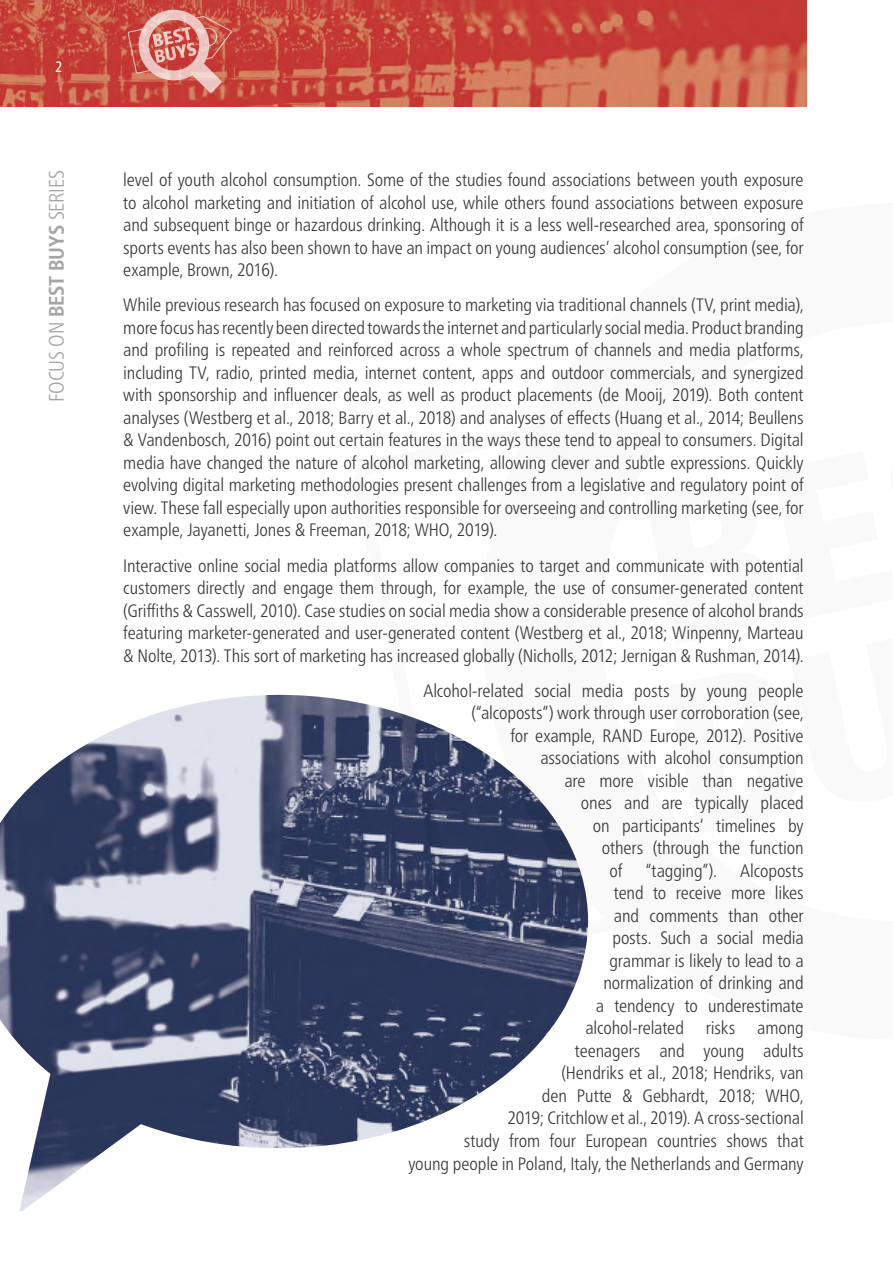
<style>
.page{position:relative;width:893px;height:1263px;background:#fff}
.page>*{position:absolute;margin:0;border:0;box-sizing:border-box;transform-origin:0 0}
.t1{font:300 condensed 21px "Frutiger Neue LTW1 G";letter-spacing:-.005em;color:#a5a5a5}
.Main_text{font:300 condensed 18px/22.5px "Frutiger Neue LTW1 G";letter-spacing:-.005em;color:#393939;text-align:justify}
.t2{font:condensed 15px "Frutiger Neue LTW1 G";color:#fff}
.s1{font-weight:700}
</style>
<div class="page">
<img style="left:0;top:0;width:807px;height:106px">
<svg style="left:128px;top:6px;width:104px;height:88px;background:#d4746b"></svg>
<svg style="left:0;top:695px;width:588px;height:515px"></svg>
<p class="t2" style="left:55px;top:58px;width:9px">2</p>
<p class="t1" style="left:44px;top:402px;width:234px;rotate:-90deg">FOCUS ON <span class="s1">BEST BUYS</span> SERIES</p>
<p class="Main_text" style="left:123px;top:168px;width:682px">level of youth alcohol consumption. Some of the studies found associations between youth exposure to alcohol marketing and initiation of alcohol use, while others found associations between exposure and subsequent binge or hazardous drinking. Although it is a less well-researched area, sponsoring of sports events has also been shown to have an impact on young audiences’ alcohol consumption (see, for example, Brown, 2016).</p>
<p class="Main_text" style="left:123px;top:294px;width:682px">While previous research has focused on exposure to marketing via traditional channels (TV, print media), more focus has recently been directed towards the internet and particularly social media. Product branding and profiling is repeated and reinforced across a whole spectrum of channels and media platforms, including TV, radio, printed media, internet content, apps and outdoor commercials, and synergized with sponsorship and influencer deals, as well as product placements (de Mooij, 2019). Both content analyses (Westberg et al., 2018; Barry et al., 2018) and analyses of effects (Huang et al., 2014; Beullens &amp; Vandenbosch, 2016) point out certain features in the ways these tend to appeal to consumers. Digital media have changed the nature of alcohol marketing, allowing clever and subtle expressions. Quickly evolving digital marketing methodologies present challenges from a legislative and regulatory point of view. These fall especially upon authorities responsible for overseeing and controlling marketing (see, for example, Jayanetti, Jones &amp; Freeman, 2018; WHO, 2019).</p>
<p class="Main_text" style="left:123px;top:554px;width:682px">Interactive online social media platforms allow companies to target and communicate with potential customers directly and engage them through, for example, the use of consumer-generated content (Griffiths &amp; Casswell, 2010). Case studies on social media show a considerable presence of alcohol brands featuring marketer-generated and user-generated content (Westberg et al., 2018; Winpenny, Marteau &amp; Nolte, 2013). This sort of marketing has increased globally (Nicholls, 2012; Jernigan &amp; Rushman, 2014).</p>
<p class="Main_text" style="left:423px;top:679px;width:382px">Alcohol-related social media posts by young people</p>
<p class="Main_text" style="left:471px;top:702px;width:334px">(“alcoposts”) work through user corroboration (see,</p>
<p class="Main_text" style="left:510px;top:724px;width:295px">for example, RAND Europe, 2012). Positive</p>
<p class="Main_text" style="left:540px;top:747px;width:265px">associations with alcohol consumption</p>
<p class="Main_text" style="left:564px;top:769px;width:241px">are more visible than negative</p>
<p class="Main_text" style="left:581px;top:792px;width:224px">ones and are typically placed</p>
<p class="Main_text" style="left:593px;top:814px;width:212px">on participants’ timelines by</p>
<p class="Main_text" style="left:602px;top:837px;width:203px">others (through the function</p>
<p class="Main_text" style="left:609px;top:859px;width:14px">of</p>
<p class="Main_text" style="left:645px;top:859px;width:73px">“tagging”).</p>
<p class="Main_text" style="left:408px;top:859px;width:397px;text-align:right">Alcoposts<br>tend to receive more likes<br>and comments than other<br>posts. Such a social media<br>grammar is likely to lead to a<br>normalization of drinking and<br>a tendency to underestimate<br>alcohol-related risks among<br>teenagers and young adults<br>(Hendriks et al., 2018; Hendriks, van<br>den Putte &amp; Gebhardt, 2018; WHO,<br>2019; Critchlow et al., 2019). A cross-sectional<br>study from four European countries shows that<br>young people in Poland, Italy, the Netherlands and Germany</p>
</div>
